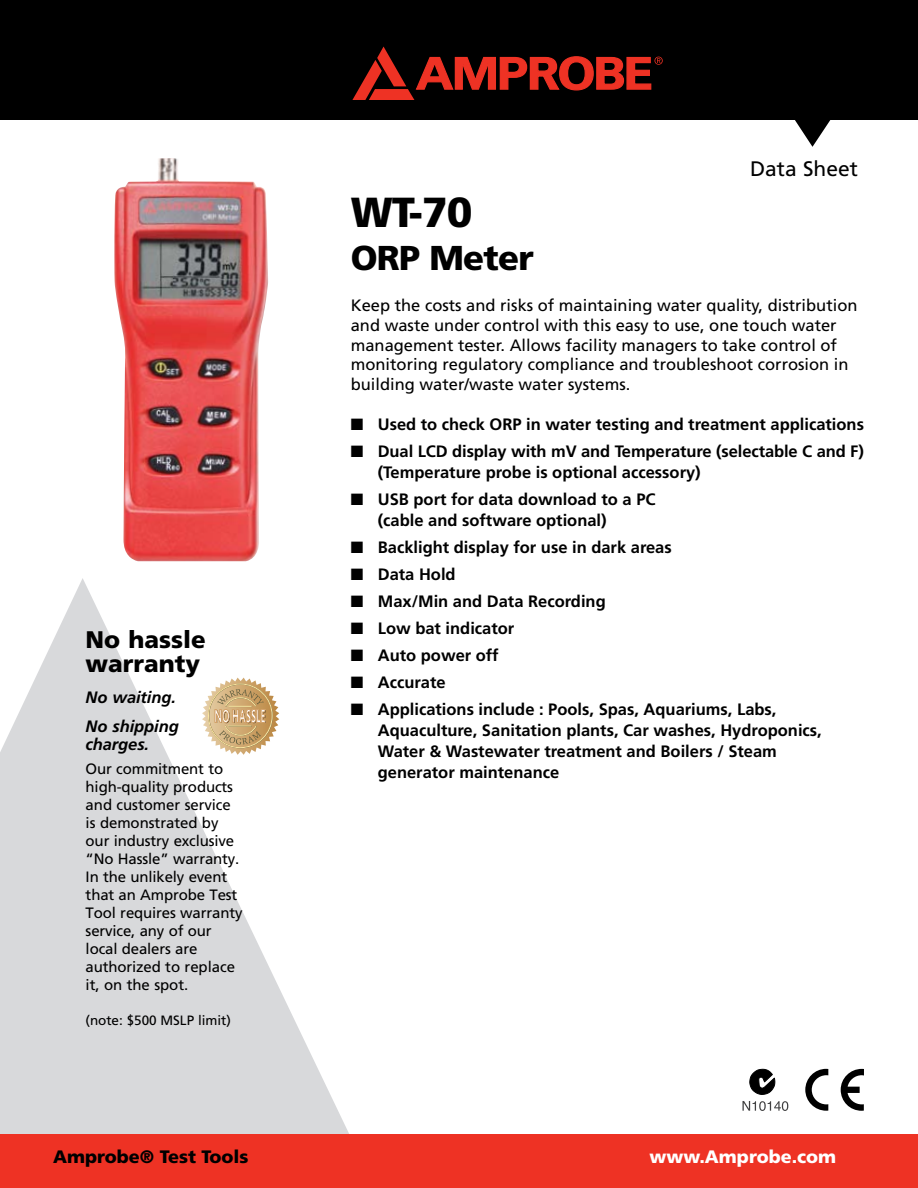
<style>
.page{position:relative;width:918px;height:1188px;background:#fff}
.page>*{position:absolute;margin:0;border:0;box-sizing:border-box;transform-origin:0 0}
.t1{font:900 42px "Frutiger";color:#000}
.t2{font:900 34.5px "Frutiger";letter-spacing:-.02em;color:#000}
.t3{font:900 24px/24px "Frutiger";color:#000}
.t4{font:21px "Frutiger";color:#000}
.t5{font:900 18px "Frutiger";color:#000}
.t6{font:900 18px "Frutiger";color:#fff}
.t7{font:700 16.5px/21px "Frutiger";color:#000}
.t8{font:16.5px/19.8px "Frutiger";color:#000}
.t9{font:italic 700 16.5px/28.5px "Frutiger";letter-spacing:-.005em;color:#000}
.t10{font:15px/18px "Frutiger";letter-spacing:-.01em;color:#000}
.t11{font:13.5px "Frutiger";letter-spacing:-.005em;color:#000}
</style>
<div class="page">
<svg style="left:0;top:578px;width:349px;height:556px;fill:#d8d9db"></svg>
<svg style="left:202px;top:678px;width:77px;height:77px"></svg>
<div style="left:0;top:1134px;width:918px;height:54px;background:#ee3224"></div>
<div style="left:0;top:0;width:918px;height:120px;background:#000"></div>
<svg style="left:795px;top:120px;width:36px;height:27px"></svg>
<svg style="left:352px;top:47px;width:311px;height:53px"></svg>
<svg style="left:841px;top:1069px;width:23px;height:42px"></svg>
<svg style="left:805px;top:1069px;width:23px;height:42px"></svg>
<svg style="left:742px;top:1069px;width:46px;height:42px"></svg>
<img style="left:114px;top:158px;width:154px;height:403px">
<h1 class="t1" style="left:351px;top:187px;width:123px">WT-70</h1>
<p class="t4" style="left:750px;top:156px;width:109px">Data Sheet</p>
<h3 class="t3" style="left:86px;top:627px;width:122px">No hassle warranty</h3>
<p class="t9" style="left:86px;top:683px;width:95px">No waiting.<br>No shipping</p>
<p class="t9" style="left:86px;top:730px;width:65px">charges.</p>
<p class="t10" style="left:86px;top:760px;width:158px">Our commitment to high-quality products and customer service is demonstrated by our industry exclusive “No Hassle” warranty.<br>In the unlikely event that an Amprobe Test<br>Tool requires warranty service, any of our local dealers are authorized to replace it, on the spot.</p>
<p class="t11" style="left:86px;top:1012px;width:147px">(note: $500 MSLP limit)</p>
<h2 class="t2" style="left:351px;top:237px;width:185px">ORP Meter</h2>
<p class="t8" style="left:351px;top:295px;width:508px">Keep the costs and risks of maintaining water quality, distribution and waste under control with this easy to use, one touch water management tester. Allows facility managers to take control of monitoring regulatory compliance and troubleshoot corrosion in building water/waste water systems.</p>
<p class="t7" style="left:351px;top:413px;width:515px">■ Used to check ORP in water testing and treatment applications</p>
<p class="t7" style="left:378px;top:440px;width:488px;text-indent:-27px">■ Dual LCD display with mV and Temperature (selectable C and F) (Temperature probe is optional accessory)</p>
<p class="t7" style="left:378px;top:488px;width:279px;text-indent:-27px">■ USB port for data download to a PC (cable and software optional)</p>
<p class="t7" style="left:351px;top:536px;width:323px">■ Backlight display for use in dark areas</p>
<p class="t7" style="left:351px;top:563px;width:106px">■ Data Hold</p>
<p class="t7" style="left:351px;top:590px;width:256px">■ Max/Min and Data Recording</p>
<p class="t7" style="left:351px;top:617px;width:165px">■ Low bat indicator</p>
<p class="t7" style="left:351px;top:644px;width:149px">■ Auto power off</p>
<p class="t7" style="left:351px;top:671px;width:96px">■ Accurate</p>
<p class="t7" style="left:378px;top:698px;width:446px;text-indent:-27px">■ Applications include : Pools, Spas, Aquariums, Labs, Aquaculture, Sanitation plants, Car washes, Hydroponics, Water &amp; Wastewater treatment and Boilers / Steam generator maintenance</p>
<p class="t5" style="left:53px;top:1146px;width:197px">Amprobe® Test Tools</p>
<p class="t6" style="left:650px;top:1146px;width:188px">www.Amprobe.com</p>
</div>
